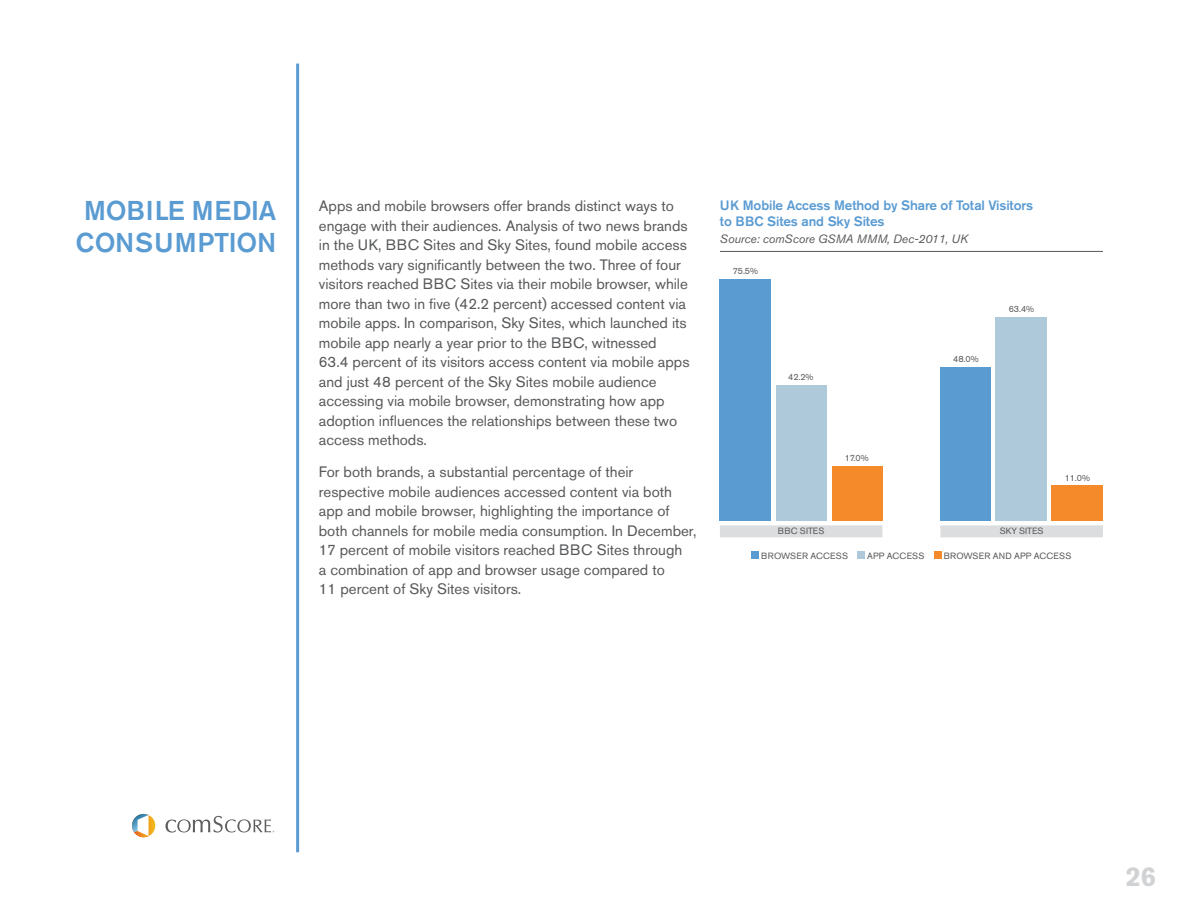
<style>
.page{position:relative;width:1188px;height:918px;background:#fff}
.page>*{position:absolute;margin:0;border:0;box-sizing:border-box;transform-origin:0 0}
.t1{font:500 27px "Akzidenz Grotesk Pro";color:#5a9bd2}
.t2{font:700 27px "Akzidenz Grotesk Pro";color:#d1d2d4}
.t3{font:15px/19.5px "Akzidenz Grotesk Pro";color:#57585a}
.t4{font:500 13.5px/16.2px "Akzidenz Grotesk Pro";letter-spacing:-.01em;color:#5a9bd2}
.t5{font:italic 12px "Akzidenz Grotesk Pro";letter-spacing:-.01em;color:#57585a}
.t6{font:9px "Akzidenz Grotesk Pro";color:#57585a}
</style>
<div class="page">
<hr style="left:296px;top:64px;width:3px;height:788px;background:#5a9bd2">
<svg style="left:165px;top:816px;width:109px;height:17px"></svg>
<svg style="left:132px;top:814px;width:24px;height:23px"></svg>
<div style="left:940px;top:367px;width:51px;height:154px;background:#5a9bd2"></div>
<div style="left:720px;top:279px;width:51px;height:242px;background:#5a9bd2"></div>
<div style="left:996px;top:318px;width:51px;height:203px;background:#adc9da"></div>
<div style="left:776px;top:385px;width:50px;height:136px;background:#adc9da"></div>
<div style="left:1052px;top:485px;width:51px;height:36px;background:#f58a2b"></div>
<div style="left:832px;top:466px;width:50px;height:55px;background:#f58a2b"></div>
<hr style="left:720px;top:251px;width:383px;height:1px;background:#57585a">
<div style="left:751px;top:551px;width:8px;height:8px;background:#5a9bd2"></div>
<div style="left:857px;top:551px;width:8px;height:8px;background:#adc9da"></div>
<div style="left:934px;top:551px;width:7px;height:8px;background:#f58a2b"></div>
<div style="left:720px;top:525px;width:162px;height:12px;background:#dcdddf"></div>
<div style="left:940px;top:525px;width:163px;height:12px;background:#dcdddf"></div>
<h1 class="t1" style="left:84px;top:193px;width:75px">mobile</h1>
<h1 class="t1" style="left:192px;top:193px;width:18px">media</h1>
<h1 class="t1" style="left:76px;top:226px;width:19px">consumption</h1>
<p class="t3" style="left:319px;top:196px;width:372px">Apps and mobile browsers offer brands distinct ways to engage with their audiences. Analysis of two news brands in the UK, BBC Sites and Sky Sites, found mobile access methods vary significantly between the two. Three of four visitors reached BBC Sites via their mobile browser, while more than two in five (42.2 percent) accessed content via mobile apps. In comparison, Sky Sites, which launched its mobile app nearly a year prior to the BBC, witnessed 63.4 percent of its visitors access content via mobile apps and just 48 percent of the Sky Sites mobile audience accessing via mobile browser, demonstrating how app adoption influences the relationships between these two access methods.</p>
<p class="t3" style="left:319px;top:462px;width:379px">For both brands, a substantial percentage of their respective mobile audiences accessed content via both app and mobile browser, highlighting the importance of both channels for mobile media consumption. In December, 17 percent of mobile visitors reached BBC Sites through<br>a combination of app and browser usage compared to<br>11 percent of Sky Sites visitors.</p>
<p class="t4" style="left:720px;top:197px;width:315px">UK Mobile Access Method by Share of Total Visitors to BBC Sites and Sky Sites</p>
<p class="t5" style="left:720px;top:231px;width:250px">Source: comScore GSMA MMM, Dec-2011, UK</p>
<p class="t6" style="left:733px;top:265px;width:27px">75.5%</p>
<p class="t6" style="left:788px;top:371px;width:27px">42.2%</p>
<p class="t6" style="left:953px;top:353px;width:27px">48.0%</p>
<p class="t6" style="left:1009px;top:303px;width:27px">63.4%</p>
<p class="t6" style="left:845px;top:452px;width:25px">17.0%</p>
<p class="t6" style="left:778px;top:525px;width:34px">BBC Sites</p>
<p class="t6" style="left:1000px;top:525px;width:7px">sky</p>
<p class="t6" style="left:1019px;top:525px;width:12px">Sites</p>
<p class="t6" style="left:1065px;top:472px;width:27px">11.0%</p>
<p class="t6" style="left:761px;top:550px;width:8px">browser</p>
<p class="t6" style="left:811px;top:550px;width:8px">access</p>
<p class="t6" style="left:867px;top:550px;width:7px">app</p>
<p class="t6" style="left:887px;top:550px;width:8px">access</p>
<p class="t6" style="left:944px;top:550px;width:8px">browser</p>
<p class="t6" style="left:993px;top:550px;width:8px">and</p>
<p class="t6" style="left:1014px;top:550px;width:7px">app</p>
<p class="t6" style="left:1034px;top:550px;width:8px">access</p>
<h1 class="t2" style="left:1126px;top:859px;width:32px">26</h1>
</div>
